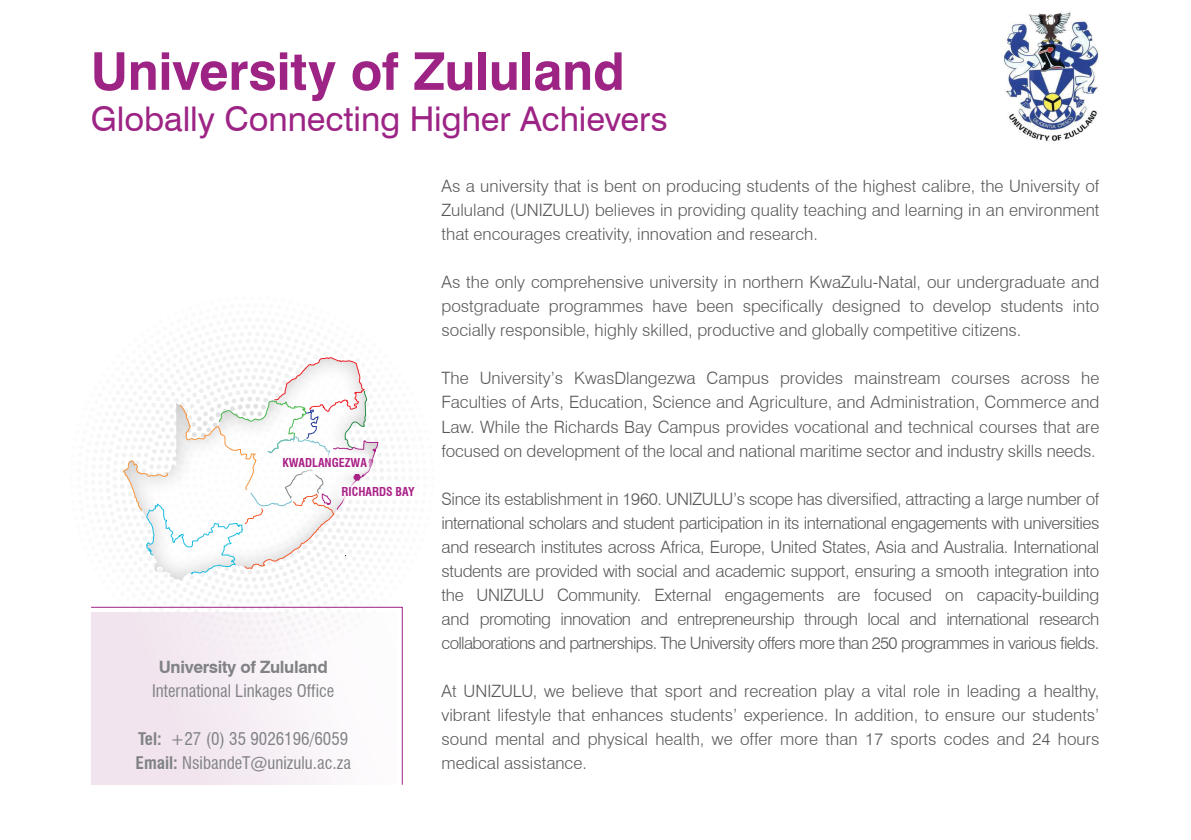
<style>
.page{position:relative;width:1191px;height:840px;background:#fff}
.page>*{position:absolute;margin:0;border:0;box-sizing:border-box;transform-origin:0 0}
.t1{font:700 52px "Swiss 721 BT";letter-spacing:-.005em;color:#9d2485}
.t2{font:34px "Swiss 721 BT";color:#9d2485}
.t3{font:300 17px/24px "Swiss 721 BT";color:#57585a;text-align:justify}
.t4{font:condensed 17px/24px "Swiss 721 BT";color:#808285}
.t5{font:700 17px "Swiss 721 BT";letter-spacing:-.02em;color:#808285}
.t6{font:700 condensed 12px "Swiss 721 BT";color:#a28}
.s1{font-weight:700}
</style>
<div class="page">
<svg style="left:120px;top:346px;width:264px;height:260px"></svg>
<div style="left:122px;top:357px;width:256px;height:225px;background:#231f20;opacity:.3"></div>
<div style="left:332px;top:476px;width:92px;height:29px;background:#fff"></div>
<svg style="left:123px;top:357px;width:255px;height:217px"></svg>
<svg style="left:91px;top:606px;width:312px;height:178px"></svg>
<img style="left:1002px;top:12px;width:97px;height:129px">
<h1 class="t1" style="left:91px;top:40px;width:536px">University of Zululand</h1>
<h2 class="t2" style="left:91px;top:98px;width:578px">Globally Connecting Higher Achievers</h2>
<p class="t6" style="left:282px;top:455px;width:86px">KWADLANGEZWA</p>
<p class="t6" style="left:341px;top:484px;width:75px">RICHARDS BAY</p>
<p class="t5" style="left:159px;top:656px;width:171px">University of Zululand</p>
<p class="t4" style="left:152px;top:678px;width:184px">International Linkages Office</p>
<p class="t4" style="left:136px;top:726px;width:217px"><span class="s1">TEL:</span> +27 (0) 35 9026196/6059<br><span class="s1">EMAIL:</span> NsibandeT@unizulu.ac.za</p>
<p class="t3" style="left:441px;top:174px;width:659px">As a university that is bent on producing students of the highest calibre, the University of Zululand (UNIZULU) believes in providing quality teaching and learning in an environment that encourages creativity, innovation and research.</p>
<p class="t3" style="left:441px;top:270px;width:659px">As the only comprehensive university in northern KwaZulu-Natal, our undergraduate and postgraduate programmes have been specifically designed to develop students into socially responsible, highly skilled, productive and globally competitive citizens.</p>
<p class="t3" style="left:441px;top:366px;width:659px">The University’s KwasDlangezwa Campus provides mainstream courses across he Faculties of Arts, Education, Science and Agriculture, and Administration, Commerce and Law. While the Richards Bay Campus provides vocational and technical courses that are focused on development of the local and national maritime sector and industry skills needs.</p>
<p class="t3" style="left:441px;top:486px;width:659px">Since its establishment in 1960. UNIZULU’s scope has diversified, attracting a large number of international scholars and student participation in its international engagements with universities and research institutes across Africa, Europe, United States, Asia and Australia. International students are provided with social and academic support, ensuring a smooth integration into the UNIZULU Community. External engagements are focused on capacity-building and promoting innovation and entrepreneurship through local and international research collaborations and partnerships. The University offers more than 250 programmes in various fields.</p>
<p class="t3" style="left:441px;top:678px;width:659px">At UNIZULU, we believe that sport and recreation play a vital role in leading a healthy, vibrant lifestyle that enhances students’ experience. In addition, to ensure our students’ sound mental and physical health, we offer more than 17 sports codes and 24 hours medical assistance.</p>
</div>
